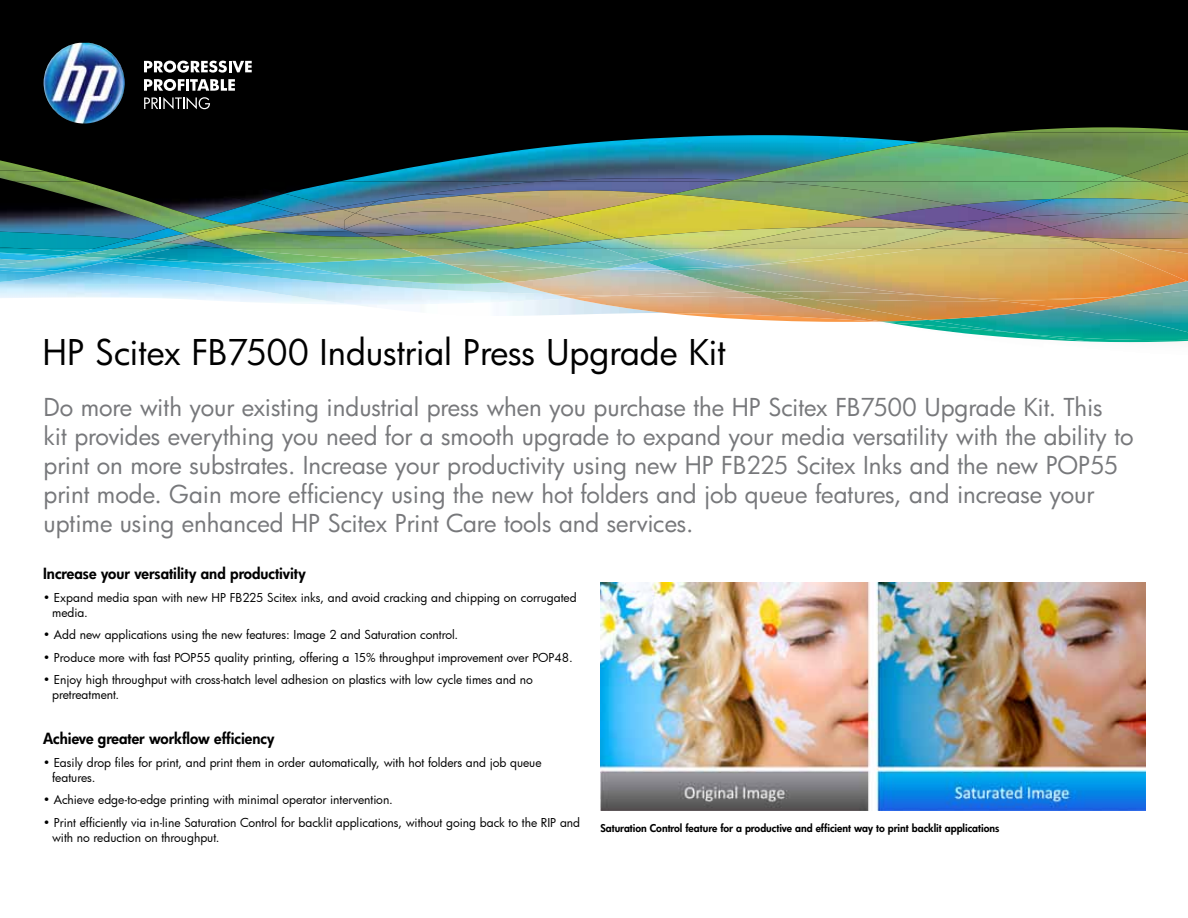
<style>
.page{position:relative;width:1188px;height:918px;background:#fff}
.page>*{position:absolute;margin:0;border:0;box-sizing:border-box;transform-origin:0 0}
.t1{font:34.5px "HP Futura";letter-spacing:-.005em;color:#000}
.t2{font:24px/28.8px "HP Futura";color:#77787b}
.t3{font:800 15px "HP Futura";color:#000}
.t4{font:12px/15px "Futura Bk";color:#000}
.t5{font:800 10.5px "HP Futura";color:#000}
</style>
<div class="page">
<div style="left:0;top:0;width:1188px;height:248px;background:#000"></div>
<img style="left:393px;top:135px;width:525px;height:36px">
<img style="left:1005px;top:127px;width:183px;height:5px">
<img style="left:922px;top:132px;width:266px;height:22px">
<img style="left:337px;top:171px;width:398px;height:11px">
<img style="left:735px;top:142px;width:389px;height:40px">
<img style="left:1124px;top:154px;width:64px;height:28px">
<img style="left:1107px;top:176px;width:40px;height:6px">
<img style="left:0;top:172px;width:85px;height:10px">
<img style="left:0;top:160px;width:48px;height:12px">
<img style="left:540px;top:182px;width:447px;height:37px">
<img style="left:928px;top:219px;width:27px;height:6px">
<img style="left:342px;top:182px;width:198px;height:8px">
<img style="left:957px;top:205px;width:46px;height:10px">
<img style="left:672px;top:182px;width:285px;height:35px">
<img style="left:766px;top:182px;width:289px;height:23px">
<img style="left:0;top:210px;width:131px;height:22px">
<img style="left:0;top:232px;width:131px;height:16px">
<img style="left:0;top:248px;width:80px;height:4px">
<svg style="left:0;top:247px;width:16px;height:1px"></svg>
<img style="left:131px;top:215px;width:101px;height:24px">
<img style="left:80px;top:248px;width:12px;height:4px">
<img style="left:96px;top:239px;width:55px;height:9px">
<img style="left:0;top:252px;width:92px;height:4px">
<img style="left:15px;top:182px;width:187px;height:46px">
<img style="left:168px;top:218px;width:63px;height:5px">
<img style="left:174px;top:248px;width:55px;height:11px">
<img style="left:189px;top:245px;width:18px;height:3px">
<img style="left:136px;top:256px;width:71px;height:3px">
<img style="left:229px;top:248px;width:171px;height:11px">
<img style="left:207px;top:233px;width:160px;height:15px">
<img style="left:233px;top:249px;width:138px;height:10px">
<img style="left:881px;top:321px;width:47px;height:8px">
<img style="left:67px;top:265px;width:504px;height:40px">
<img style="left:110px;top:259px;width:398px;height:35px">
<img style="left:0;top:271px;width:67px;height:11px">
<img style="left:54px;top:270px;width:37px;height:1px">
<img style="left:371px;top:256px;width:53px;height:4px">
<img style="left:288px;top:260px;width:159px;height:16px">
<img style="left:350px;top:273px;width:158px;height:11px">
<img style="left:0;top:253px;width:55px;height:5px">
<svg style="left:44px;top:256px;width:15px;height:2px"></svg>
<img style="left:492px;top:248px;width:24px;height:2px">
<img style="left:572px;top:262px;width:52px;height:6px">
<img style="left:987px;top:215px;width:16px;height:2px">
<img style="left:955px;top:217px;width:62px;height:11px">
<img style="left:1017px;top:227px;width:34px;height:7px">
<img style="left:1003px;top:198px;width:113px;height:19px">
<img style="left:1015px;top:213px;width:36px;height:14px">
<img style="left:1116px;top:201px;width:72px;height:12px">
<img style="left:1051px;top:213px;width:137px;height:24px">
<img style="left:1055px;top:182px;width:133px;height:19px">
<img style="left:1167px;top:195px;width:21px;height:8px">
<img style="left:142px;top:182px;width:200px;height:33px">
<img style="left:255px;top:194px;width:81px;height:20px">
<img style="left:352px;top:235px;width:15px;height:2px">
<img style="left:400px;top:248px;width:92px;height:8px">
<img style="left:367px;top:235px;width:61px;height:13px">
<img style="left:571px;top:298px;width:310px;height:24px">
<img style="left:766px;top:301px;width:162px;height:20px">
<img style="left:554px;top:296px;width:62px;height:2px">
<img style="left:508px;top:269px;width:163px;height:27px">
<img style="left:424px;top:250px;width:148px;height:18px">
<img style="left:551px;top:266px;width:45px;height:2px">
<img style="left:447px;top:264px;width:104px;height:9px">
<img style="left:477px;top:268px;width:129px;height:14px">
<img style="left:342px;top:190px;width:330px;height:19px">
<img style="left:355px;top:196px;width:73px;height:13px">
<img style="left:870px;top:217px;width:58px;height:10px">
<img style="left:897px;top:225px;width:58px;height:3px">
<img style="left:428px;top:194px;width:442px;height:54px">
<img style="left:521px;top:217px;width:97px;height:11px">
<img style="left:712px;top:227px;width:185px;height:1px">
<img style="left:624px;top:248px;width:113px;height:20px">
<img style="left:814px;top:228px;width:134px;height:20px">
<img style="left:645px;top:255px;width:89px;height:13px">
<img style="left:639px;top:268px;width:25px;height:3px">
<img style="left:664px;top:266px;width:73px;height:4px">
<img style="left:516px;top:248px;width:196px;height:14px">
<img style="left:518px;top:228px;width:296px;height:20px">
<img style="left:603px;top:251px;width:94px;height:15px">
<img style="left:604px;top:248px;width:68px;height:11px">
<img style="left:585px;top:239px;width:63px;height:9px">
<img style="left:635px;top:254px;width:42px;height:8px">
<img style="left:232px;top:215px;width:68px;height:18px">
<img style="left:189px;top:243px;width:18px;height:2px">
<img style="left:136px;top:248px;width:38px;height:8px">
<img style="left:167px;top:243px;width:22px;height:5px">
<img style="left:124px;top:255px;width:12px;height:4px">
<img style="left:151px;top:223px;width:90px;height:20px">
<img style="left:92px;top:248px;width:57px;height:7px">
<img style="left:117px;top:241px;width:50px;height:7px">
<img style="left:71px;top:253px;width:54px;height:5px">
<img style="left:190px;top:225px;width:90px;height:16px">
<img style="left:184px;top:225px;width:48px;height:11px">
<img style="left:105px;top:262px;width:5px;height:3px">
<img style="left:105px;top:258px;width:19px;height:4px">
<img style="left:0;top:270px;width:54px;height:2px">
<img style="left:0;top:258px;width:105px;height:12px">
<img style="left:59px;top:256px;width:56px;height:5px">
<img style="left:1053px;top:340px;width:135px;height:2px">
<img style="left:928px;top:320px;width:260px;height:20px">
<img style="left:1060px;top:297px;width:128px;height:35px">
<img style="left:300px;top:209px;width:128px;height:26px">
<img style="left:344px;top:213px;width:31px;height:16px">
<img style="left:409px;top:234px;width:38px;height:5px">
<img style="left:948px;top:228px;width:69px;height:6px">
<img style="left:1108px;top:237px;width:80px;height:11px">
<img style="left:808px;top:301px;width:252px;height:19px">
<img style="left:866px;top:230px;width:150px;height:18px">
<img style="left:1000px;top:301px;width:118px;height:7px">
<img style="left:737px;top:248px;width:450px;height:51px">
<img style="left:929px;top:234px;width:179px;height:14px">
<img style="left:652px;top:270px;width:19px;height:7px">
<img style="left:671px;top:267px;width:448px;height:34px">
<img style="left:1108px;top:248px;width:80px;height:33px">
<img style="left:1089px;top:241px;width:60px;height:7px">
<img style="left:600px;top:582px;width:545px;height:228px">
<img style="left:44px;top:43px;width:81px;height:81px">
<svg style="left:144px;top:61px;width:108px;height:12px"></svg>
<svg style="left:144px;top:79px;width:91px;height:12px"></svg>
<svg style="left:144px;top:97px;width:66px;height:12px"></svg>
<h1 class="t1" style="left:43px;top:328px;width:685px">HP Scitex FB7500 Industrial Press Upgrade Kit</h1>
<p class="t2" style="left:44px;top:393px;width:1091px">Do more with your existing industrial press when you purchase the HP Scitex FB7500 Upgrade Kit. This<br>kit provides everything you need for a smooth upgrade to expand your media versatility with the ability to print on more substrates. Increase your productivity using new HP FB225 Scitex Inks and the new POP55 print mode. Gain more efficiency using the new hot folders and job queue features, and increase your uptime using enhanced HP Scitex Print Care tools and services.</p>
<p class="t3" style="left:43px;top:563px;width:264px">Increase your versatility and productivity</p>
<p class="t4" style="left:52px;top:589px;width:526px;text-indent:-9px">• Expand media span with new HP FB225 Scitex inks, and avoid cracking and chipping on corrugated media.</p>
<p class="t4" style="left:43px;top:627px;width:417px">• Add new applications using the new features: Image 2 and Saturation control.</p>
<p class="t4" style="left:43px;top:649px;width:531px">• Produce more with fast POP55 quality printing, offering a 15% throughput improvement over POP48.</p>
<p class="t4" style="left:52px;top:672px;width:482px;text-indent:-9px">• Enjoy high throughput with cross-hatch level adhesion on plastics with low cycle times and no pretreatment.</p>
<p class="t3" style="left:43px;top:728px;width:233px">Achieve greater workflow efficiency</p>
<p class="t4" style="left:52px;top:754px;width:491px;text-indent:-9px">• Easily drop files for print, and print them in order automatically, with hot folders and job queue features.</p>
<p class="t4" style="left:43px;top:792px;width:351px">• Achieve edge-to-edge printing with minimal operator intervention.</p>
<p class="t4" style="left:52px;top:814px;width:530px;text-indent:-9px">• Print efficiently via in-line Saturation Control for backlit applications, without going back to the RIP and with no reduction on throughput.</p>
<p class="t5" style="left:600px;top:821px;width:401px">Saturation Control feature for a productive and efficient way to print backlit applications</p>
</div>
